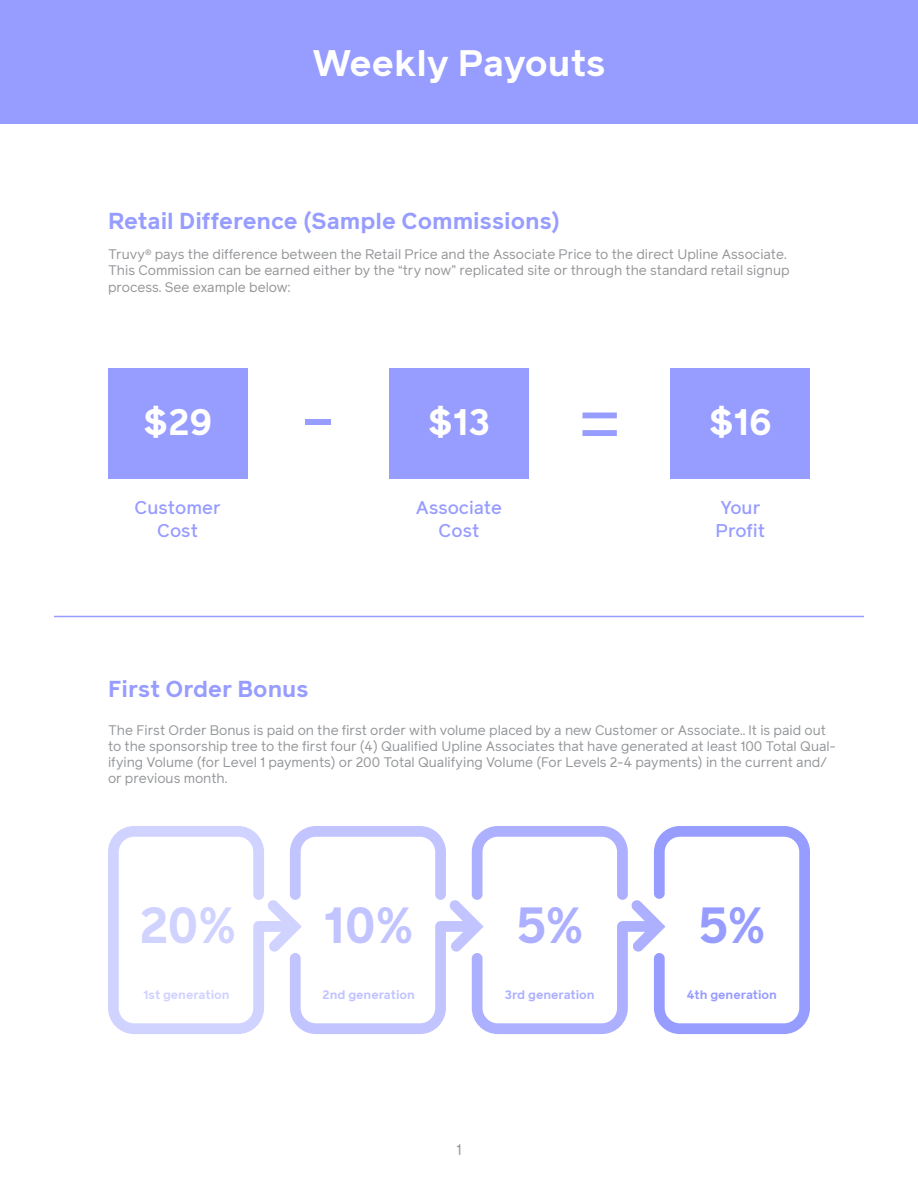
<style>
.page{position:relative;width:918px;height:1188px;background:#fff}
.page>*{position:absolute;margin:0;border:0;box-sizing:border-box;transform-origin:0 0}
.t1{font:75px "Reader Pro";color:#979cff}
.t2{font:700 49.5px "Reader Pro";color:#d0d2ff}
.t3{font:700 49.5px "Reader Pro";color:#c1c4ff}
.t4{font:700 49.5px "Reader Pro";color:#acb0ff}
.t5{font:700 49.5px "Reader Pro";color:#979cff}
.t6{font:700 36px "Reader Pro";color:#fff}
.t7{font:700 22.5px "Reader Pro";color:#979cff}
.t8{font:500 18px "Reader Pro";color:#979cff}
.t9{font:15px "Reader Pro";color:#939598}
.t10{font:13.5px/16.2px "Reader Pro";color:#939598}
.t11{font:700 12px "Reader Pro";color:#d0d2ff}
.t12{font:700 12px "Reader Pro";color:#c1c4ff}
.t13{font:700 12px "Reader Pro";color:#acb0ff}
.t14{font:700 12px "Reader Pro";color:#979cff}
</style>
<div class="page">
<div style="left:0;top:0;width:918px;height:124px;background:#979cff"></div>
<div style="left:108px;top:368px;width:139px;height:110px;background:#979cff"></div>
<div style="left:389px;top:368px;width:140px;height:110px;background:#979cff"></div>
<div style="left:671px;top:368px;width:139px;height:110px;background:#979cff"></div>
<svg style="left:108px;top:826px;width:702px;height:208px"></svg>
<hr style="left:54px;top:616px;width:810px;height:1px;background:#979cff">
<p class="t6" style="left:312px;top:38px;width:295px">Weekly Payouts</p>
<p class="t7" style="left:108px;top:205px;width:454px">Retail Difference (Sample Commissions)</p>
<p class="t10" style="left:108px;top:246px;width:683px">Truvy<sup>®</sup> pays the difference between the Retail Price and the Associate Price to the direct Upline Associate.<br>This Commission can be earned either by the “try now” replicated site or through the standard retail signup process. See example below:</p>
<p class="t6" style="left:143px;top:397px;width:71px">$29</p>
<p class="t8" style="left:135px;top:496px;width:88px">Customer</p>
<p class="t8" style="left:157px;top:518px;width:42px">Cost</p>
<p class="t1" style="left:300px;top:369px;width:38px">-</p>
<p class="t6" style="left:428px;top:397px;width:64px">$13</p>
<p class="t1" style="left:577px;top:369px;width:47px">=</p>
<p class="t6" style="left:709px;top:397px;width:65px">$16</p>
<p class="t8" style="left:416px;top:496px;width:88px">Associate</p>
<p class="t8" style="left:439px;top:518px;width:42px">Cost</p>
<p class="t8" style="left:720px;top:496px;width:41px">Your</p>
<p class="t8" style="left:716px;top:518px;width:51px">Profit</p>
<p class="t7" style="left:108px;top:673px;width:202px">First Order Bonus</p>
<p class="t10" style="left:108px;top:722px;width:730px">The First Order Bonus is paid on the first order with volume placed by a new Customer or Associate.. It is paid out to the sponsorship tree to the first four (4) Qualified Upline Associates that have generated at least 100 Total Qual&shy;ifying Volume (for Level 1 payments) or 200 Total Qualifying Volume (For Levels 2-4 payments) in the current and/ or previous month.</p>
<p class="t2" style="left:139px;top:891px;width:99px">20%</p>
<p class="t3" style="left:324px;top:891px;width:91px">10%</p>
<p class="t4" style="left:516px;top:891px;width:69px">5%</p>
<p class="t5" style="left:698px;top:891px;width:69px">5%</p>
<p class="t11" style="left:143px;top:986px;width:88px">1st generation</p>
<p class="t12" style="left:323px;top:986px;width:94px">2nd generation</p>
<p class="t13" style="left:505px;top:986px;width:91px">3rd generation</p>
<p class="t14" style="left:687px;top:986px;width:91px">4th generation</p>
<p class="t9" style="left:456px;top:1140px;width:7px">1</p>
</div>
